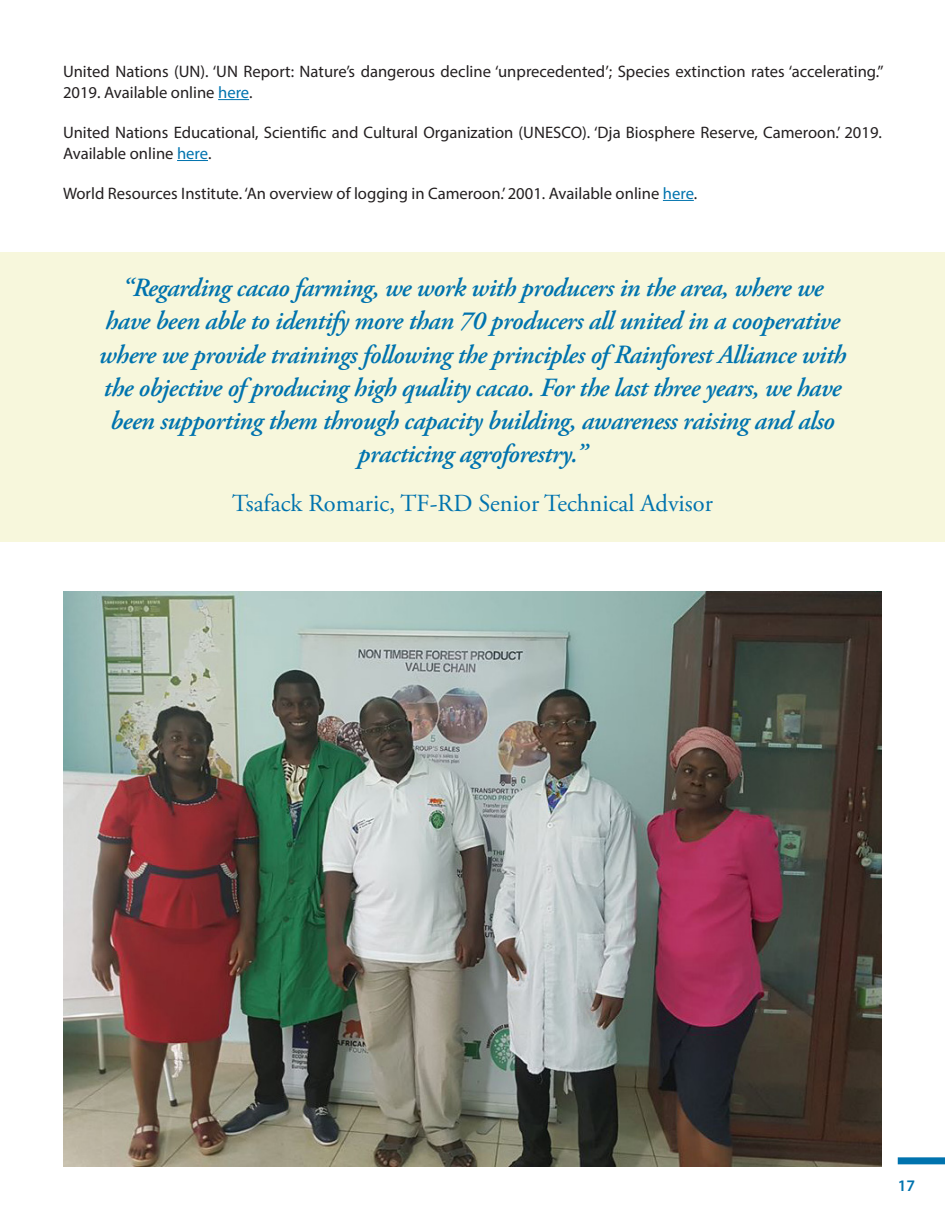
<style>
.page{position:relative;width:945px;height:1229px;background:#fff}
.page>*{position:absolute;margin:0;border:0;box-sizing:border-box;transform-origin:0 0}
.t1{font:italic 600 26.25px/33.2px "Adobe Garamond Pro";letter-spacing:-.02em;color:#0073ae;text-align:center}
.Quote_Author{font:24.5px "Adobe Garamond Pro";color:#0073ae}
.Body_Text{font:16.62px/21px "Myriad Pro";color:#231f20}
.t2{font:600 16.1px "Myriad Pro";color:#0073ae}
.s1{color:#0073ae}
</style>
<div class="page">
<div style="left:898px;top:1157px;width:47px;height:7px;background:#0073ae"></div>
<hr style="left:218px;top:99px;width:31px;height:1px;background:#0073ae">
<hr style="left:177px;top:160px;width:31px;height:1px;background:#0073ae">
<hr style="left:663px;top:200px;width:31px;height:1px;background:#0073ae">
<div style="left:0;top:252px;width:945px;height:290px;background:#f7f7dc"></div>
<img style="left:63px;top:592px;width:819px;height:574px">
<p class="Body_Text" style="left:63px;top:61px;width:822px">United Nations (UN). ‘UN Report: Nature’s dangerous decline ‘unprecedented’; Species extinction rates ‘accelerating.’’<br>2019. Available online <span class="s1">here</span>.</p>
<p class="Body_Text" style="left:63px;top:121px;width:820px">United Nations Educational, Scientific and Cultural Organization (UNESCO). ‘Dja Biosphere Reserve, Cameroon.’ 2019.<br>Available online <span class="s1">here</span>.</p>
<p class="Body_Text" style="left:63px;top:182px;width:636px">World Resources Institute. ‘An overview of logging in Cameroon.’ 2001. Available online <span class="s1">here</span>.</p>
<p class="t1" style="left:99px;top:272px;width:749px">“Regarding cacao farming, we work with producers in the area, where we have been able to identify more than 70 producers all united in a cooperative where we provide trainings following the principles of Rainforest Alliance with the objective of producing high quality cacao. For the last three years, we have been supporting them through capacity building, awareness raising and also practicing agroforestry.”</p>
<p class="Quote_Author" style="left:232px;top:489px;width:482px">Tsafack Romaric, TF-RD Senior Technical Advisor</p>
<p class="t2" style="left:898px;top:1175px;width:19px">17</p>
</div>
